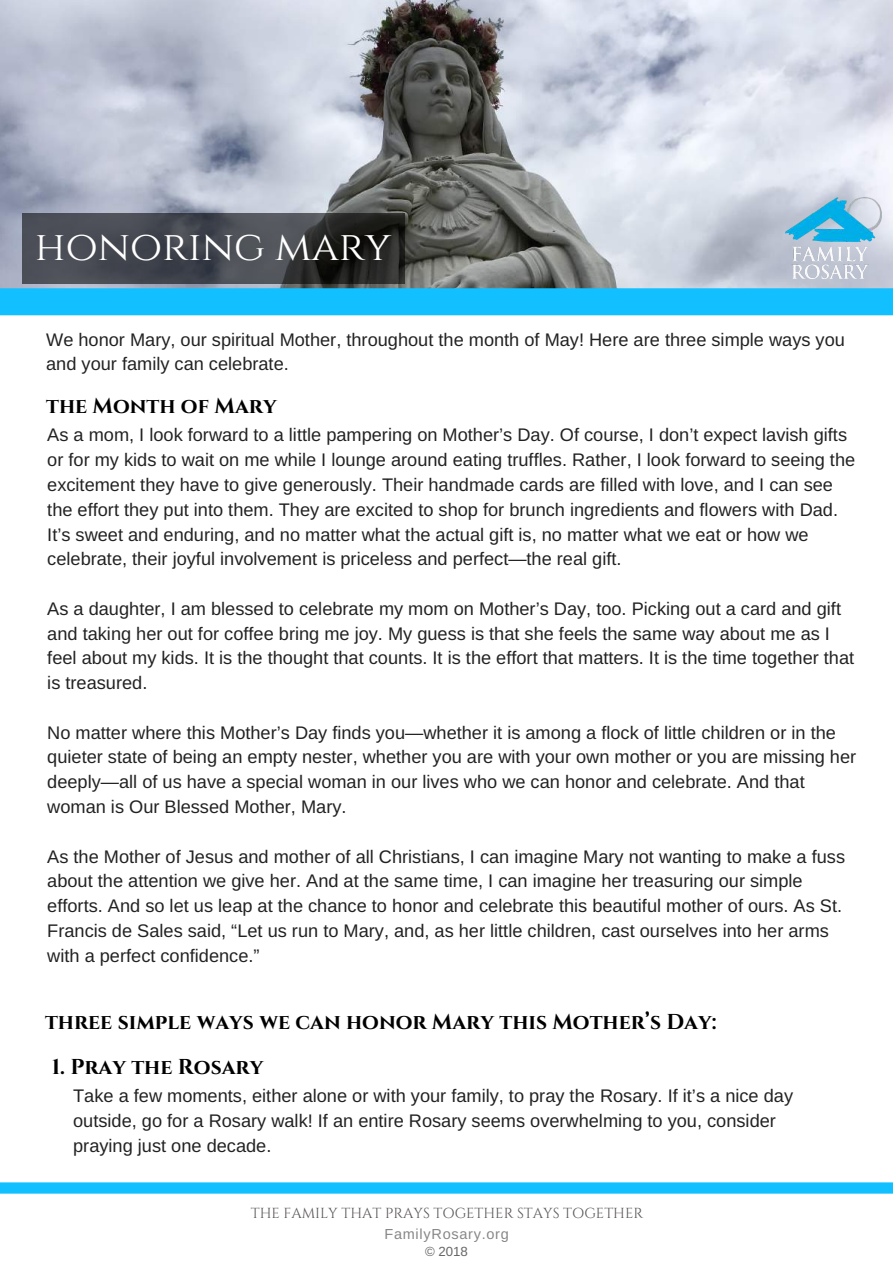
<style>
.page{position:relative;width:893px;height:1263px;background:#fff}
.page>*{position:absolute;margin:0;border:0;box-sizing:border-box;transform-origin:0 0}
.t1{font:41.4px "Cinzel";color:#fff}
.t2{font:700 21.45px "Cinzel";color:#000}
.t3{font:18.15px/24.8px "Arimo";color:#222}
.t4{font:14.55px "Cinzel";color:#5b5657}
.t5{font:14.55px "Arimo";letter-spacing:.05em;color:#878787}
.t6{font:13.2px "Arimo";color:#666}
</style>
<div class="page">
<img style="left:0;top:0;width:893px;height:288px">
<div style="left:0;top:288px;width:893px;height:27px;background:#13c0ff"></div>
<svg style="left:23px;top:213px;width:382px;height:71px;background:#3d4045"></svg>
<img style="left:786px;top:197px;width:96px;height:81px">
<div style="left:0;top:1182px;width:893px;height:12px;background:#13c0ff"></div>
<h1 class="t1" style="left:35px;top:220px;width:358px">honoring mary</h1>
<p class="t3" style="left:46px;top:327px;width:800px">We honor Mary, our spiritual Mother, throughout the month of May! Here are three simple ways you and your family can celebrate.</p>
<p class="t2" style="left:46px;top:392px;width:232px">the Month of Mary</p>
<p class="t3" style="left:47px;top:423px;width:809px">As a mom, I look forward to a little pampering on Mother’s Day. Of course, I don’t expect lavish gifts or for my kids to wait on me while I lounge around eating truffles. Rather, I look forward to seeing the excitement they have to give generously. Their handmade cards are filled with love, and I can see the effort they put into them. They are excited to shop for brunch ingredients and flowers with Dad.<br>It’s sweet and enduring, and no matter what the actual gift is, no matter what we eat or how we celebrate, their joyful involvement is priceless and perfect—the real gift.</p>
<p class="t3" style="left:47px;top:596px;width:808px">As a daughter, I am blessed to celebrate my mom on Mother’s Day, too. Picking out a card and gift and taking her out for coffee bring me joy. My guess is that she feels the same way about me as I feel about my kids. It is the thought that counts. It is the effort that matters. It is the time together that is treasured.</p>
<p class="t3" style="left:47px;top:720px;width:810px">No matter where this Mother’s Day finds you—whether it is among a flock of little children or in the quieter state of being an empty nester, whether you are with your own mother or you are missing her deeply—all of us have a special woman in our lives who we can honor and celebrate. And that woman is Our Blessed Mother, Mary.</p>
<p class="t3" style="left:47px;top:844px;width:799px">As the Mother of Jesus and mother of all Christians, I can imagine Mary not wanting to make a fuss about the attention we give her. And at the same time, I can imagine her treasuring our simple efforts. And so let us leap at the chance to honor and celebrate this beautiful mother of ours. As St.<br>Francis de Sales said, “Let us run to Mary, and, as her little children, cast ourselves into her arms with a perfect confidence.”</p>
<p class="t2" style="left:45px;top:1008px;width:673px">three simple ways we can honor Mary this Mother’s Day:</p>
<p class="t2" style="left:52px;top:1053px;width:213px">1. Pray the Rosary</p>
<p class="t3" style="left:73px;top:1084px;width:721px">Take a few moments, either alone or with your family, to pray the Rosary. If it’s a nice day outside, go for a Rosary walk! If an entire Rosary seems overwhelming to you, consider praying just one decade.</p>
<p class="t4" style="left:251px;top:1204px;width:394px">THE FAMILY THAT PRAYS TOGETHER STAYS TOGETHER</p>
<p class="t5" style="left:384px;top:1225px;width:126px">FamilyRosary.org</p>
<p class="t6" style="left:425px;top:1243px;width:44px">© 2018</p>
</div>
